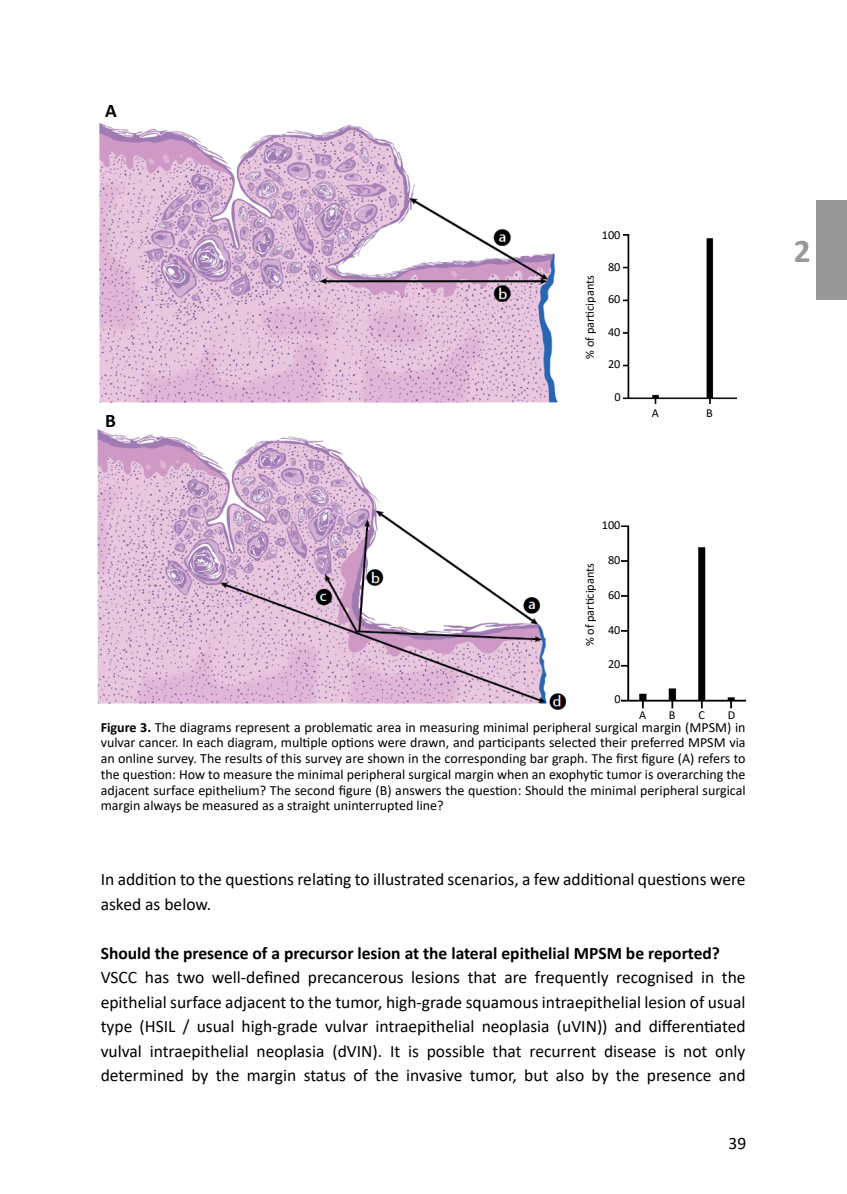
<style>
.page{position:relative;width:847px;height:1194px;background:#fff}
.page>*{position:absolute;margin:0;border:0;box-sizing:border-box;transform-origin:0 0}
.t1{font:700 33.25px "Calibri";color:#999}
.t2{font:700 19.25px "Calibri";color:#000}
.Platte_tekst{font:17.5px/24.5px "Calibri";color:#000}
.Onderkop{font:700 17.5px "Calibri";color:#000}
.Figuur_titel{font:14px/15.8px "Calibri";color:#000;text-align:justify}
.t3{font:12.25px "Calibri";color:#000}
.s1{font-weight:700}
</style>
<div class="page">
<div style="left:815px;top:200px;width:31px;height:99px;background:#999"></div>
<img style="left:97px;top:429px;width:469px;height:281px">
<img style="left:99px;top:123px;width:459px;height:280px">
<img style="left:623px;top:234px;width:113px;height:170px">
<img style="left:621px;top:525px;width:125px;height:184px">
<h2 class="t2" style="left:105px;top:98px;width:13px">A</h2>
<h2 class="t2" style="left:105px;top:408px;width:12px">B</h2>
<p class="t3" style="left:601px;top:226px;width:20px">100</p>
<p class="t3" style="left:581px;top:358px;width:85px;rotate:-90deg">% of par cipants</p>
<p class="t3" style="left:608px;top:258px;width:14px">80</p>
<p class="t3" style="left:608px;top:291px;width:14px">60</p>
<p class="t3" style="left:608px;top:323px;width:14px">40</p>
<p class="t3" style="left:608px;top:355px;width:14px">20</p>
<p class="t3" style="left:614px;top:388px;width:8px">0</p>
<p class="t3" style="left:651px;top:404px;width:9px">A</p>
<p class="t3" style="left:706px;top:404px;width:8px">B</p>
<p class="t3" style="left:601px;top:516px;width:20px">100</p>
<p class="t3" style="left:581px;top:646px;width:85px;rotate:-90deg">% of par cipants</p>
<p class="t3" style="left:608px;top:551px;width:14px">80</p>
<p class="t3" style="left:608px;top:586px;width:14px">60</p>
<p class="t3" style="left:608px;top:621px;width:14px">40</p>
<p class="t3" style="left:608px;top:656px;width:14px">20</p>
<p class="t3" style="left:614px;top:690px;width:8px">0</p>
<p class="t3" style="left:638px;top:706px;width:9px">A</p>
<p class="t3" style="left:668px;top:706px;width:8px">B</p>
<p class="t3" style="left:698px;top:706px;width:8px">C</p>
<p class="t3" style="left:727px;top:706px;width:9px">D</p>
<p class="Figuur_titel" style="left:101px;top:718px;width:646px"><span class="s1">Figure 3.</span> The diagrams represent a problematic area in measuring minimal peripheral surgical margin (MPSM) in vulvar cancer. In each diagram, multiple options were drawn, and participants selected their preferred MPSM via an online survey. The results of this survey are shown in the corresponding bar graph. The first figure (A) refers to the question: How to measure the minimal peripheral surgical margin when an exophytic tumor is overarching the adjacent surface epithelium? The second figure (B) answers the question: Should the minimal peripheral surgical margin always be measured as a straight uninterrupted line?</p>
<p class="Platte_tekst" style="left:101px;top:866px;width:646px">In addition to the questions relating to illustrated scenarios, a few additional questions were asked as below.</p>
<p class="Onderkop" style="left:101px;top:941px;width:620px">Should the presence of a precursor lesion at the lateral epithelial MPSM be reported?</p>
<p class="Platte_tekst" style="left:101px;top:964px;width:646px;text-align:justify">VSCC has two well-defined precancerous lesions that are frequently recognised in the epithelial surface adjacent to the tumor, high-grade squamous intraepithelial lesion of usual type (HSIL / usual high-grade vulvar intraepithelial neoplasia (uVIN)) and differentiated vulval intraepithelial neoplasia (dVIN). It is possible that recurrent disease is not only determined by the margin status of the invasive tumor, but also by the presence and</p>
<p class="Platte_tekst" style="left:728px;top:1130px;width:19px">39</p>
<h1 class="t1" style="left:793px;top:230px;width:18px">2</h1>
</div>
